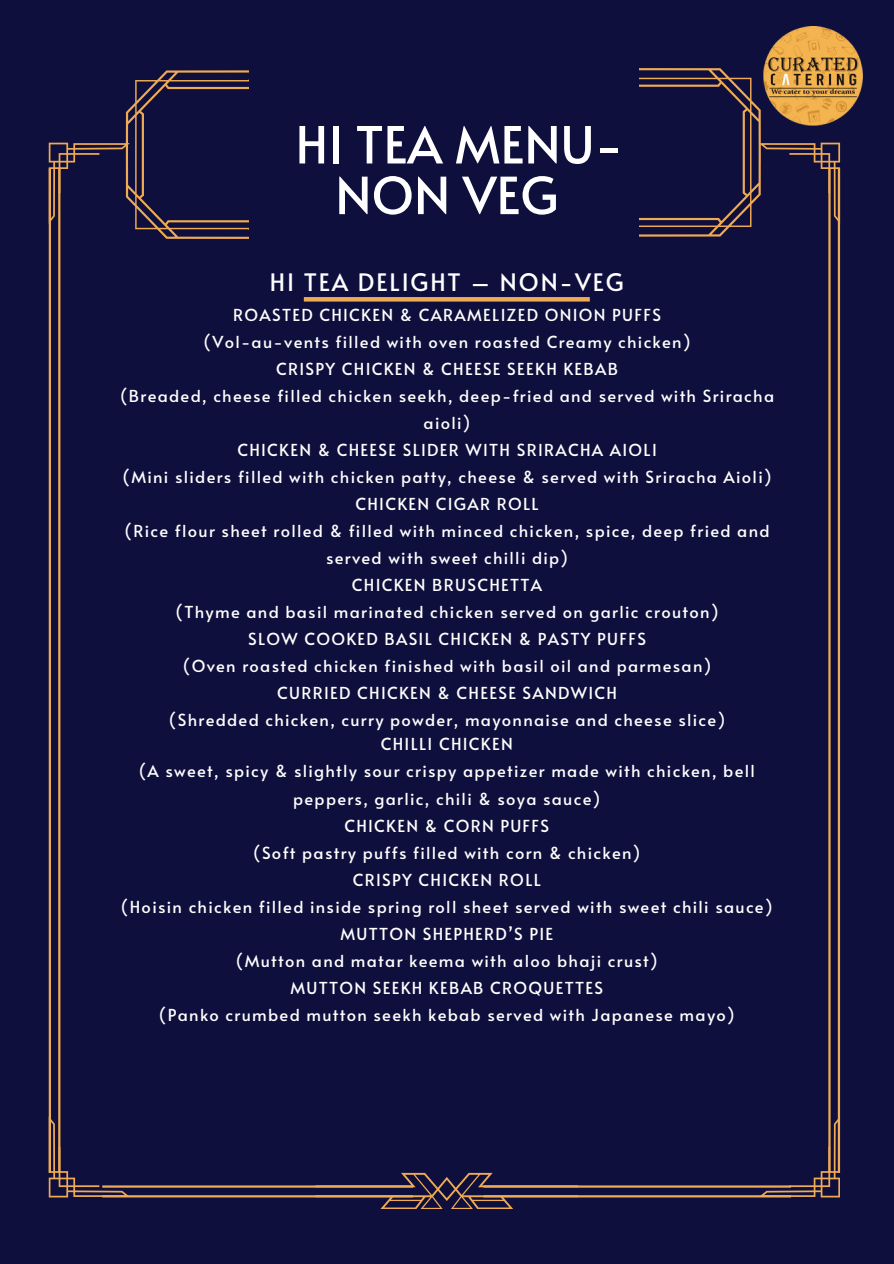
<style>
.page{position:relative;width:894px;height:1264px;background:#fff}
.page>*{position:absolute;margin:0;border:0;box-sizing:border-box;transform-origin:0 0}
.t1{font:51px/50.7px "Alata";color:#fff;text-align:center}
.t2{font:24px "Alata";letter-spacing:.08em;color:#fff}
.t3{font:16.5px/27px "Alata";letter-spacing:.08em;color:#fff;text-align:center}
</style>
<div class="page">
<div style="left:0;top:0;width:893px;height:1263px;background:#0f0f3d"></div>
<hr style="left:828px;top:168px;width:2px;height:1004px;background:#eeab54">
<hr style="left:102px;top:1185px;width:311px;height:2px;background:#eeab54">
<hr style="left:483px;top:1185px;width:307px;height:2px;background:#eeab54">
<hr style="left:102px;top:1195px;width:311px;height:2px;background:#eeab54">
<hr style="left:483px;top:1195px;width:307px;height:2px;background:#eeab54">
<hr style="left:837px;top:168px;width:2px;height:1004px;background:#eeab54">
<svg style="left:315px;top:1172px;width:263px;height:36px"></svg>
<svg style="left:639px;top:68px;width:200px;height:175px"></svg>
<svg style="left:758px;top:1116px;width:81px;height:81px"></svg>
<hr style="left:49px;top:168px;width:2px;height:1004px;background:#eeab54">
<hr style="left:58px;top:168px;width:2px;height:1004px;background:#eeab54">
<svg style="left:49px;top:1116px;width:81px;height:81px"></svg>
<svg style="left:49px;top:70px;width:199px;height:175px"></svg>
<img style="left:763px;top:26px;width:99px;height:99px">
<svg style="left:304px;top:297px;width:285px;height:4px"></svg>
<p class="t1" style="left:295px;top:117px;width:329px">HI TEA MENU-<br>NON VEG</p>
<h2 class="t2" style="left:270px;top:264px;width:355px">HI TEA DELIGHT – NON-VEG</h2>
<p class="t3" style="left:120px;top:301px;width:655px">ROASTED CHICKEN &amp; CARAMELIZED ONION PUFFS<br>(Vol-au-vents filled with oven roasted Creamy chicken)<br>CRISPY CHICKEN &amp; CHEESE SEEKH KEBAB<br>(Breaded, cheese filled chicken seekh, deep-fried and served with Sriracha aioli)<br>CHICKEN &amp; CHEESE SLIDER WITH SRIRACHA AIOLI<br>(Mini sliders filled with chicken patty, cheese &amp; served with Sriracha Aioli)<br>CHICKEN CIGAR ROLL<br>(Rice flour sheet rolled &amp; filled with minced chicken, spice, deep fried and served with sweet chilli dip)<br>CHICKEN BRUSCHETTA<br>(Thyme and basil marinated chicken served on garlic crouton)<br>SLOW COOKED BASIL CHICKEN &amp; PASTY PUFFS<br>(Oven roasted chicken finished with basil oil and parmesan)<br>CURRIED CHICKEN &amp; CHEESE SANDWICH<br>(Shredded chicken, curry powder, mayonnaise and cheese slice)</p>
<p class="t3" style="left:121px;top:730px;width:653px">CHILLI CHICKEN<br>(A sweet, spicy &amp; slightly sour crispy appetizer made with chicken, bell peppers, garlic, chili &amp; soya sauce)<br>CHICKEN &amp; CORN PUFFS<br>(Soft pastry puffs filled with corn &amp; chicken)<br>CRISPY CHICKEN ROLL<br>(Hoisin chicken filled inside spring roll sheet served with sweet chili sauce)<br>MUTTON SHEPHERD’S PIE<br>(Mutton and matar keema with aloo bhaji crust)<br>MUTTON SEEKH KEBAB CROQUETTES<br>(Panko crumbed mutton seekh kebab served with Japanese mayo)</p>
</div>
